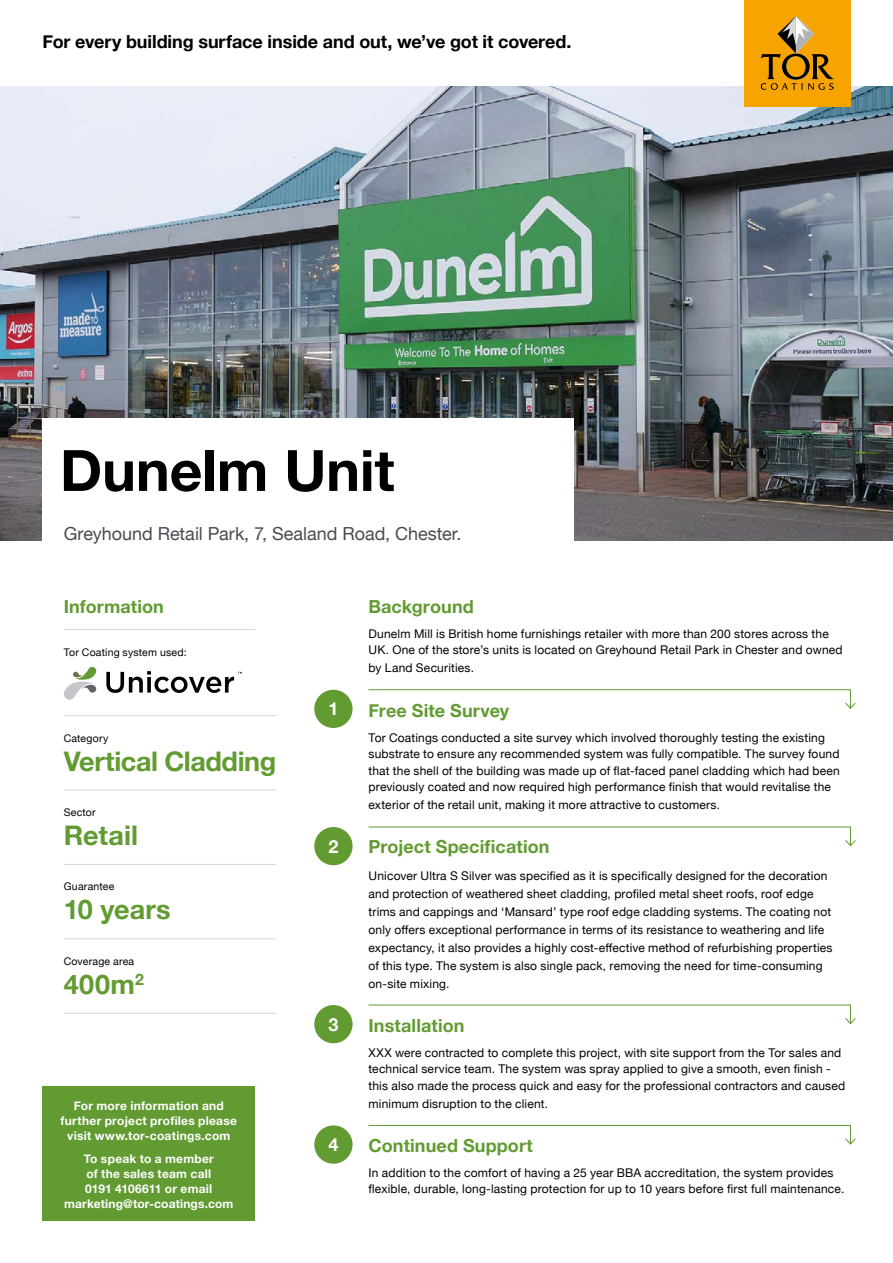
<style>
.page{position:relative;width:893px;height:1263px;background:#fff}
.page>*{position:absolute;margin:0;border:0;box-sizing:border-box;transform-origin:0 0}
.t1{font:700 57px "Helvetica Neue";color:#000}
.t2{font:700 27px "Helvetica Neue";letter-spacing:-.01em;color:#619b31}
.t3{font:700 18px "Helvetica Neue";letter-spacing:.005em;color:#619b31}
.t4{font:700 18px "Helvetica Neue";letter-spacing:-.005em;color:#000}
.t5{font:18px "Helvetica Neue";color:#494b52}
.t6{font:700 18px "Helvetica Neue";color:#fff}
.t7{font:12px/16.5px "Helvetica Neue";letter-spacing:.015em;color:#000}
.t8{font:700 12px/15px "Helvetica Neue";letter-spacing:.02em;color:#fff;text-align:center}
.t9{font:10.5px "Helvetica Neue";letter-spacing:.02em;color:#000}
</style>
<div class="page">
<img style="left:0;top:85px;width:893px;height:455px">
<div style="left:43px;top:418px;width:531px;height:164px;background:#fff"></div>
<div style="left:744px;top:0;width:106px;height:106px;background:#f7a400"></div>
<svg style="left:761px;top:16px;width:73px;height:74px"></svg>
<div style="left:314px;top:690px;width:39px;height:38px;background:#619b31;border-radius:50%"></div>
<div style="left:314px;top:827px;width:39px;height:38px;background:#619b31;border-radius:50%"></div>
<div style="left:314px;top:1005px;width:39px;height:38px;background:#619b31;border-radius:50%"></div>
<div style="left:314px;top:1125px;width:39px;height:39px;background:#619b31;border-radius:50%"></div>
<svg style="left:368px;top:689px;width:488px;height:20px"></svg>
<svg style="left:368px;top:826px;width:488px;height:21px"></svg>
<svg style="left:368px;top:1004px;width:488px;height:21px"></svg>
<svg style="left:368px;top:1125px;width:488px;height:20px"></svg>
<div style="left:43px;top:1086px;width:212px;height:134px;background:#619b31"></div>
<svg style="left:64px;top:667px;width:33px;height:33px"></svg>
<svg style="left:106px;top:671px;width:136px;height:22px"></svg>
<hr style="left:64px;top:715px;width:212px;height:1px;background:#d2d7db">
<hr style="left:64px;top:790px;width:212px;height:1px;background:#d2d7db">
<hr style="left:64px;top:864px;width:212px;height:1px;background:#d2d7db">
<hr style="left:64px;top:938px;width:212px;height:1px;background:#d2d7db">
<hr style="left:64px;top:1013px;width:212px;height:1px;background:#d2d7db">
<hr style="left:64px;top:629px;width:191px;height:1px;background:#d2d7db">
<h3 class="t4" style="left:43px;top:27px;width:530px">For every building surface inside and out, we’ve got it covered.</h3>
<h1 class="t1" style="left:60px;top:426px;width:336px">Dunelm Unit</h1>
<h3 class="t5" style="left:64px;top:520px;width:399px">Greyhound Retail Park, 7, Sealand Road, Chester.</h3>
<h3 class="t3" style="left:64px;top:593px;width:102px">Information</h3>
<p class="t9" style="left:64px;top:644px;width:124px">Tor Coating system used:</p>
<p class="t9" style="left:64px;top:730px;width:46px">Category</p>
<h2 class="t2" style="left:64px;top:740px;width:214px">Vertical Cladding</h2>
<p class="t9" style="left:64px;top:805px;width:33px">Sector</p>
<h2 class="t2" style="left:64px;top:814px;width:76px">Retail</h2>
<p class="t9" style="left:64px;top:879px;width:52px">Guarantee</p>
<h2 class="t2" style="left:64px;top:889px;width:108px">10 years</h2>
<p class="t9" style="left:64px;top:953px;width:72px">Coverage area</p>
<h2 class="t2" style="left:64px;top:963px;width:82px">400m<sup>2</sup></h2>
<p class="t8" style="left:61px;top:1098px;width:178px">For more information and further project profiles please visit www.tor-coatings.com</p>
<p class="t8" style="left:64px;top:1152px;width:171px">To speak to a member<br>of the sales team call<br>0191 4106611 or email marketing@tor-coatings.com</p>
<h3 class="t6" style="left:328px;top:695px;width:12px">1</h3>
<h3 class="t6" style="left:328px;top:832px;width:12px">2</h3>
<h3 class="t6" style="left:328px;top:1010px;width:12px">3</h3>
<h3 class="t6" style="left:328px;top:1130px;width:12px">4</h3>
<h3 class="t3" style="left:369px;top:592px;width:107px">Background</h3>
<p class="t7" style="left:369px;top:626px;width:476px">Dunelm Mill is British home furnishings retailer with more than 200 stores across the<br>UK. One of the store’s units is located on Greyhound Retail Park in Chester and owned</p>
<p class="t7" style="left:369px;top:661px;width:107px">by Land Securities.</p>
<h3 class="t3" style="left:369px;top:696px;width:142px">Free Site Survey</h3>
<p class="t7" style="left:369px;top:730px;width:473px">Tor Coatings conducted a site survey which involved thoroughly testing the existing substrate to ensure any recommended system was fully compatible. The survey found that the shell of the building was made up of flat-faced panel cladding which had been previously coated and now required high performance finish that would revitalise the</p>
<p class="t7" style="left:369px;top:797px;width:353px">exterior of the retail unit, making it more attractive to customers.</p>
<h3 class="t3" style="left:369px;top:832px;width:182px">Project Specification</h3>
<p class="t7" style="left:369px;top:867px;width:466px;line-height:18px">Unicover Ultra S Silver was specified as it is specifically designed for the decoration and protection of weathered sheet cladding, profiled metal sheet roofs, roof edge trims and cappings and ‘Mansard’ type roof edge cladding systems. The coating not only offers exceptional performance in terms of its resistance to weathering and life expectancy, it also provides a highly cost-effective method of refurbishing properties of this type. The system is also single pack, removing the need for time-consuming on-site mixing.</p>
<h3 class="t3" style="left:369px;top:1011px;width:97px">Installation</h3>
<p class="t7" style="left:369px;top:1045px;width:478px">XXX were contracted to complete this project, with site support from the Tor sales and technical service team. The system was spray applied to give a smooth, even finish - this also made the process quick and easy for the professional contractors and caused</p>
<p class="t7" style="left:369px;top:1096px;width:181px">minimum disruption to the client.</p>
<h3 class="t3" style="left:369px;top:1131px;width:166px">Continued Support</h3>
<p class="t7" style="left:369px;top:1165px;width:477px">In addition to the comfort of having a 25 year BBA accreditation, the system provides flexible, durable, long-lasting protection for up to 10 years before first full maintenance.</p>
</div>
